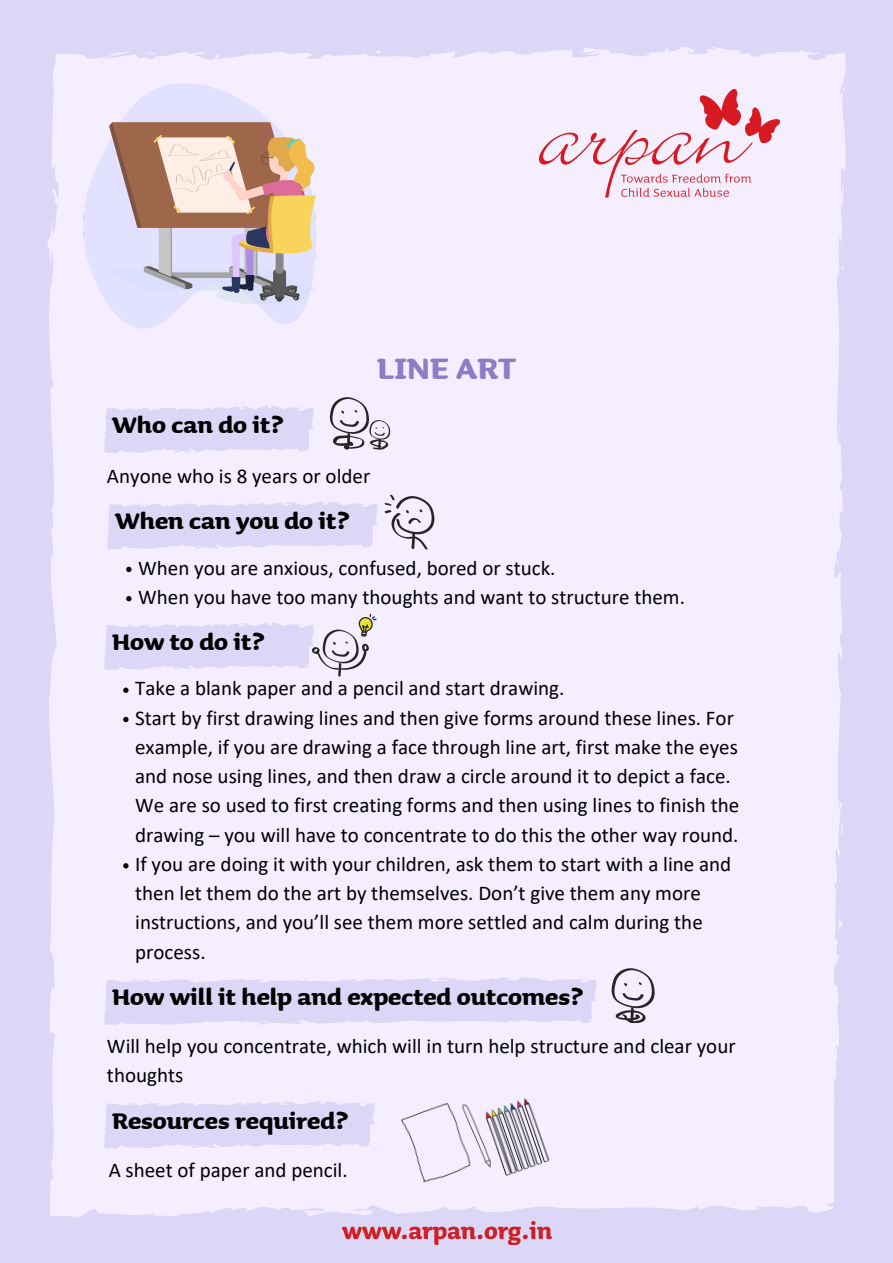
<style>
.page{position:relative;width:893px;height:1263px;background:#dcd6f7}
.page>*{position:absolute;margin:0;border:0;box-sizing:border-box;transform-origin:0 0}
.t1{font:700 37.2px "Sauna";color:#8b7ec6}
.t2{font:700 28.5px "Sauna";color:#000}
.t3{font:21px/29.2px "Calibri";color:#000}
</style>
<div class="page">
<div style="left:47px;top:47px;width:799px;height:1171px;background:#f4eeff"></div>
<img style="left:539px;top:89px;width:240px;height:109px">
<svg style="left:103px;top:621px;width:206px;height:49px"></svg>
<svg style="left:123px;top:688px;width:5px;height:5px"></svg>
<svg style="left:123px;top:717px;width:5px;height:5px"></svg>
<svg style="left:123px;top:863px;width:5px;height:5px"></svg>
<svg style="left:106px;top:501px;width:272px;height:49px"></svg>
<svg style="left:126px;top:567px;width:5px;height:5px"></svg>
<svg style="left:126px;top:596px;width:5px;height:5px"></svg>
<svg style="left:103px;top:405px;width:212px;height:49px"></svg>
<img style="left:325px;top:394px;width:69px;height:58px">
<img style="left:309px;top:611px;width:69px;height:66px">
<svg style="left:103px;top:1100px;width:273px;height:49px"></svg>
<img style="left:342px;top:1221px;width:209px;height:23px">
<svg style="left:103px;top:976px;width:494px;height:49px"></svg>
<img style="left:604px;top:966px;width:55px;height:56px">
<img style="left:378px;top:490px;width:63px;height:60px">
<div style="left:394px;top:1094px;width:85px;height:97px;background:#f4eeff"></div>
<img style="left:460px;top:1102px;width:21px;height:68px">
<img style="left:481px;top:1094px;width:73px;height:85px">
<img style="left:79px;top:72px;width:246px;height:267px">
<h1 class="t1" style="left:377px;top:357px;width:141px">LINE ART</h1>
<h2 class="t2" style="left:112px;top:416px;width:173px">Who can do it?</h2>
<p class="t3" style="left:107px;top:463px;width:265px">Anyone who is 8 years or older</p>
<h2 class="t2" style="left:115px;top:512px;width:236px">When can you do it?</h2>
<p class="t3" style="left:138px;top:555px;width:548px">When you are anxious, confused, bored or stuck.<br>When you have too many thoughts and want to structure them.</p>
<h2 class="t2" style="left:112px;top:633px;width:154px">How to do it?</h2>
<p class="t3" style="left:135px;top:675px;width:605px">Take a blank paper and a pencil and start drawing.<br>Start by first drawing lines and then give forms around these lines. For example, if you are drawing a face through line art, first make the eyes and nose using lines, and then draw a circle around it to depict a face.<br>We are so used to first creating forms and then using lines to finish the drawing – you will have to concentrate to do this the other way round.<br>If you are doing it with your children, ask them to start with a line and then let them do the art by themselves. Don’t give them any more instructions, and you’ll see them more settled and calm during the process.</p>
<h2 class="t2" style="left:112px;top:988px;width:472px">How will it help and expected outcomes?</h2>
<p class="t3" style="left:107px;top:1033px;width:630px">Will help you concentrate, which will in turn help structure and clear your thoughts</p>
<h2 class="t2" style="left:112px;top:1111px;width:238px">Resources required?</h2>
<p class="t3" style="left:109px;top:1156px;width:240px">A sheet of paper and pencil.</p>
</div>
